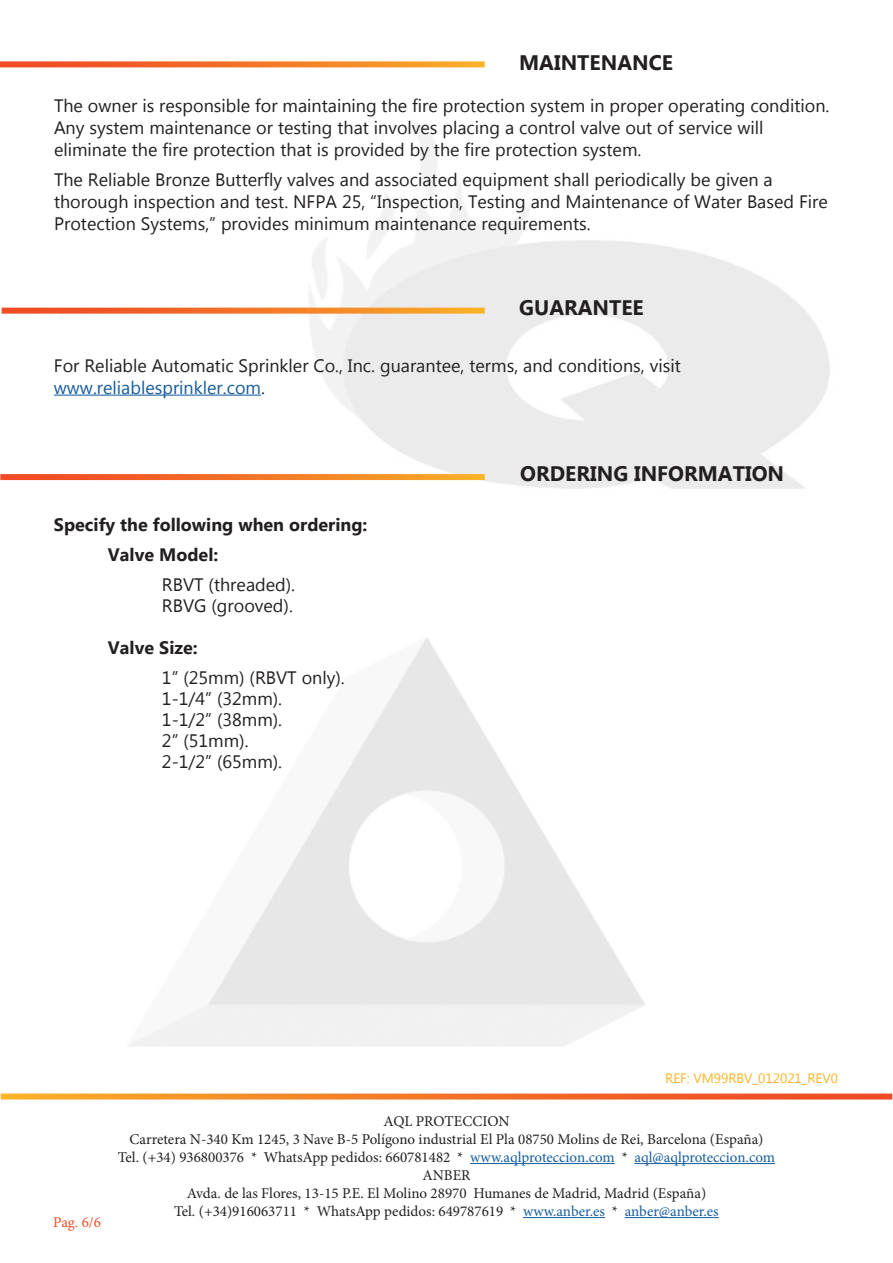
<style>
.page{position:relative;width:893px;height:1263px;background:#fff}
.page>*{position:absolute;margin:0;border:0;box-sizing:border-box;transform-origin:0 0}
.t1{font:700 21px "Microsoft New Tai Lue";color:#231f20}
.t2{font:18px/21px "Microsoft New Tai Lue";color:#231f20}
.t3{font:700 18px/30px "Microsoft New Tai Lue";color:#231f20}
.t4{font:15px/18px "Minion Pro";color:#231f20;text-align:center}
.t5{font:15px "Minion Pro";color:#f05126}
.t6{font:13.5px "Microsoft New Tai Lue";color:#fcb325}
.s1{color:#175d9e}
</style>
<div class="page">
<svg style="left:1px;top:1093px;width:891px;height:6px;background:#f4823a"></svg>
<hr style="left:470px;top:1163px;width:145px;height:1px;background:#175d9e">
<hr style="left:634px;top:1163px;width:141px;height:1px;background:#175d9e">
<hr style="left:523px;top:1217px;width:82px;height:1px;background:#175d9e">
<hr style="left:625px;top:1217px;width:94px;height:1px;background:#175d9e">
<svg style="left:0;top:61px;width:485px;height:6px;background:#f47f35"></svg>
<svg style="left:2px;top:308px;width:483px;height:6px;background:#f47e33"></svg>
<hr style="left:54px;top:395px;width:207px;height:1px;background:#175d9e">
<svg style="left:0;top:474px;width:485px;height:6px;background:#f47729"></svg>
<p class="t1" style="left:519px;top:50px;width:155px">MAINTENANCE</p>
<p class="t2" style="left:54px;top:96px;width:777px;line-height:21.9px">The owner is responsible for maintaining the fire protection system in proper operating condition.<br>Any system maintenance or testing that involves placing a control valve out of service will eliminate the fire protection that is provided by the fire protection system.</p>
<p class="t2" style="left:54px;top:170px;width:775px;line-height:21.9px">The Reliable Bronze Butterfly valves and associated equipment shall periodically be given a thorough inspection and test. NFPA 25, “Inspection, Testing and Maintenance of Water Based Fire<br>Protection Systems,” provides minimum maintenance requirements.</p>
<p class="t1" style="left:519px;top:295px;width:126px">GUARANTEE</p>
<p class="t2" style="left:54px;top:356px;width:628px;line-height:21.6px">For Reliable Automatic Sprinkler Co., Inc. guarantee, terms, and conditions, visit <span class="s1">www.reliablesprinkler.com</span>.</p>
<p class="t3" style="left:108px;top:511px;width:261px;text-indent:-54px">Specify the following when ordering:<br>Valve Model:</p>
<p class="t2" style="left:162px;top:576px;width:135px">RBVT (threaded).<br>RBVG (grooved).</p>
<p class="t3" style="left:108px;top:634px;width:91px">Valve Size:</p>
<p class="t2" style="left:162px;top:669px;width:184px">1” (25mm) (RBVT only).<br>1-1/4” (32mm).<br>1-1/2” (38mm).<br>2” (51mm).<br>2-1/2” (65mm).</p>
<p class="t1" style="left:520px;top:462px;width:266px">ORDERING INFORMATION</p>
<p class="t5" style="left:53px;top:1212px;width:49px">Pag. 6/6</p>
<p class="t6" style="left:665px;top:1071px;width:174px">REF: VM99RBV_012021_REV0</p>
<p class="t4" style="left:118px;top:1112px;width:659px">AQL PROTECCION<br>Carretera N-340 Km 1245, 3 Nave B-5 Polígono industrial El Pla 08750 Molins de Rei, Barcelona (España)<br>Tel. (+34) 936800376 * WhatsApp pedidos: 660781482 * <span class="s1">www.aqlproteccion.com</span> * <span class="s1">aql@aqlproteccion.com </span>ANBER<br>Avda. de las Flores, 13-15 P.E. El Molino 28970 Humanes de Madrid, Madrid (España)<br>Tel. (+34)916063711 * WhatsApp pedidos: 649787619 * <span class="s1">www.anber.es</span> * <span class="s1">anber@anber.es</span></p>
</div>
